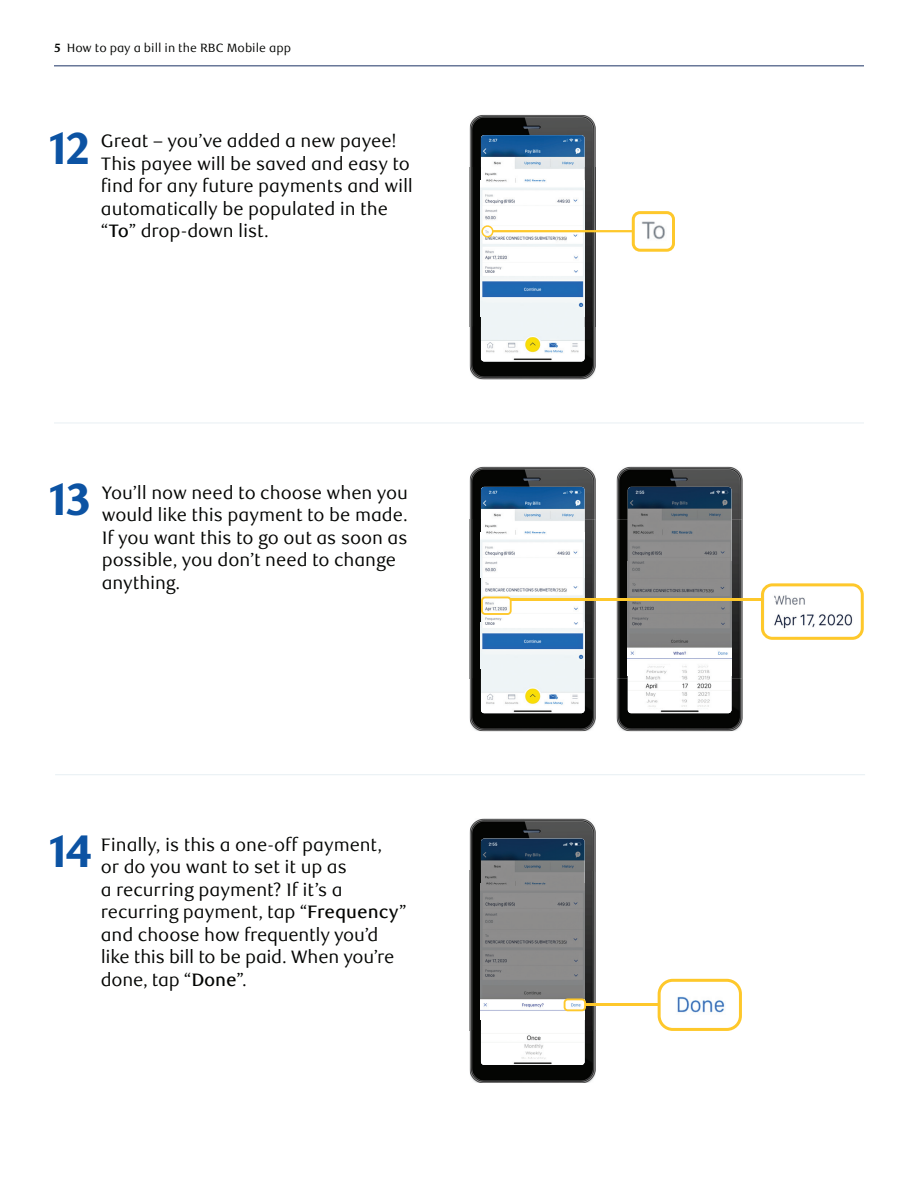
<style>
.page{position:relative;width:918px;height:1188px;background:#fff}
.page>*{position:absolute;margin:0;border:0;box-sizing:border-box;transform-origin:0 0}
.t1{font:800 45px "RBC Text";color:#0c53a3}
.t2{font:18px/22.5px "RBC Text";letter-spacing:-.005em;color:#040503}
.t3{font:12px "RBC Text";color:#040503}
.s1{font-weight:700}
.s2{font-weight:500}
</style>
<div class="page">
<hr style="left:54px;top:66px;width:810px;height:1px;background:#1d3466">
<hr style="left:54px;top:423px;width:810px;height:1px;background:#e8eff3">
<img style="left:470px;top:115px;width:126px;height:53px">
<img style="left:470px;top:168px;width:11px;height:159px">
<img style="left:585px;top:168px;width:11px;height:159px">
<img style="left:470px;top:327px;width:126px;height:52px">
<img style="left:481px;top:135px;width:104px;height:226px">
<img style="left:636px;top:215px;width:35px;height:33px">
<div style="left:632px;top:211px;width:43px;height:41px;border:3px solid #fec82b;border-radius:7px"></div>
<hr style="left:492px;top:230px;width:141px;height:2px;background:#fec82b">
<div style="left:481px;top:225px;width:13px;height:12px;border:2px solid #fec82b;border-radius:50%"></div>
<hr style="left:55px;top:774px;width:810px;height:1px;background:#e8eff3">
<img style="left:470px;top:466px;width:126px;height:53px">
<img style="left:470px;top:519px;width:11px;height:159px">
<img style="left:585px;top:519px;width:11px;height:159px">
<img style="left:470px;top:678px;width:126px;height:53px">
<img style="left:481px;top:487px;width:104px;height:226px">
<img style="left:617px;top:466px;width:126px;height:53px">
<img style="left:617px;top:519px;width:11px;height:159px">
<img style="left:731px;top:519px;width:12px;height:159px">
<img style="left:617px;top:678px;width:126px;height:53px">
<img style="left:628px;top:487px;width:103px;height:111px">
<img style="left:628px;top:600px;width:103px;height:113px">
<hr style="left:510px;top:598px;width:266px;height:2px;background:#fec82b">
<img style="left:765px;top:587px;width:95px;height:49px">
<svg style="left:765px;top:598px;width:11px;height:2px"></svg>
<div style="left:761px;top:583px;width:103px;height:57px;border:3px solid #fec82b;border-radius:10px"></div>
<div style="left:481px;top:597px;width:31px;height:18px;border:2px solid #fec82b;border-radius:3px"></div>
<img style="left:470px;top:818px;width:126px;height:53px">
<img style="left:470px;top:871px;width:11px;height:159px">
<img style="left:585px;top:871px;width:11px;height:159px">
<img style="left:470px;top:1030px;width:126px;height:53px">
<img style="left:481px;top:839px;width:104px;height:226px">
<hr style="left:586px;top:1004px;width:74px;height:2px;background:#fec82b">
<img style="left:660px;top:981px;width:78px;height:47px">
<div style="left:658px;top:979px;width:84px;height:52px;border:3px solid #fec82b;border-radius:14px"></div>
<div style="left:564px;top:998px;width:22px;height:13px;border:2px solid #fec82b;border-radius:3px"></div>
<p class="t3" style="left:54px;top:41px;width:239px"><span class="s1">5</span> How to pay a bill in the RBC Mobile app</p>
<h1 class="t1" style="left:49px;top:121px;width:43px">12</h1>
<p class="t2" style="left:101px;top:130px;width:314px">Great – you’ve added a new payee!<br>This payee will be saved and easy to find for any future payments and will automatically be populated in the “<span class="s2">To</span>” drop-down list.</p>
<h1 class="t1" style="left:49px;top:473px;width:44px">13</h1>
<p class="t2" style="left:102px;top:482px;width:308px">You’ll now need to choose when you would like this payment to be made.<br>If you want this to go out as soon as possible, you don’t need to change anything.</p>
<h1 class="t1" style="left:49px;top:824px;width:46px">14</h1>
<p class="t2" style="left:101px;top:834px;width:307px">Finally, is this a one-off payment,<br>or do you want to set it up as<br>a recurring payment? If it’s a recurring payment, tap “<span class="s2">Frequency</span>” and choose how frequently you’d like this bill to be paid. When you’re done, tap “<span class="s2">Done</span>”.</p>
</div>
